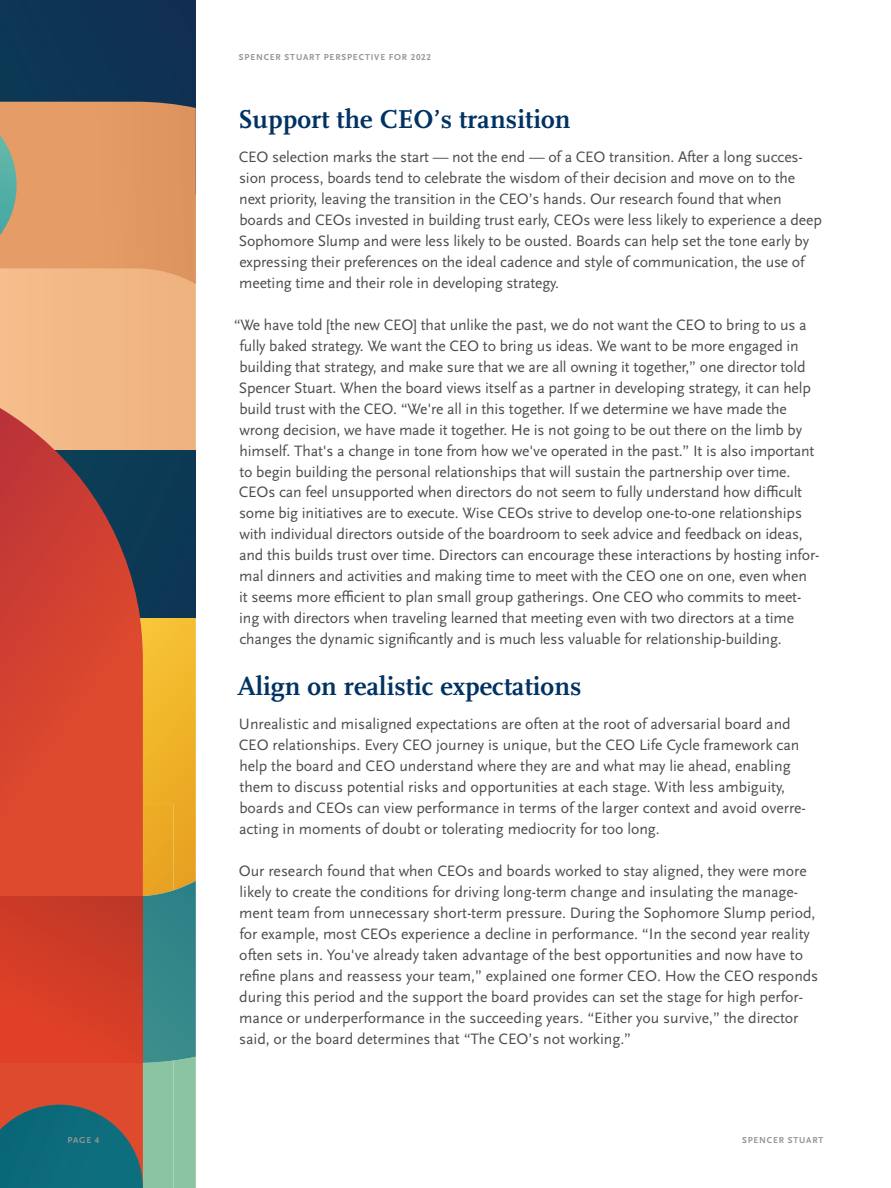
<style>
.page{position:relative;width:891px;height:1188px;background:#fff}
.page>*{position:absolute;margin:0;border:0;box-sizing:border-box;transform-origin:0 0}
.t1{font:700 27px "Scala Pro";letter-spacing:.005em;color:#003262}
.t2{font:15.75px/21px "Scala Sans Pro";letter-spacing:-.01em;color:#4d4d4f}
.t3{font:700 9px "Scala Sans Pro";letter-spacing:.09em;color:#939598}
</style>
<div class="page">
<div style="left:0;top:284px;width:196px;height:166px;background:#f1b785"></div>
<div style="left:0;top:0;width:196px;height:194px;background:#0e3453"></div>
<div style="left:17px;top:450px;width:179px;height:167px;background:#0c3854"></div>
<svg style="left:0;top:408px;width:143px;height:209px"></svg>
<svg style="left:0;top:617px;width:196px;height:571px"></svg>
<svg style="left:0;top:102px;width:196px;height:182px"></svg>
<p class="t3" style="left:239px;top:51px;width:13px">SPENCER</p>
<p class="t3" style="left:284px;top:51px;width:13px">STUART</p>
<p class="t3" style="left:324px;top:51px;width:13px">PERSPECTI</p>
<p class="t3" style="left:374px;top:51px;width:22px">VE FOR</p>
<p class="t3" style="left:411px;top:51px;width:22px">2022</p>
<h1 class="t1" style="left:238px;top:103px;width:334px">Support the CEO’s transition</h1>
<p class="t2" style="left:239px;top:146px;width:585px">CEO selection marks the start — not the end — of a CEO transition. After a long succes&shy;sion process, boards tend to celebrate the wisdom of their decision and move on to the next priority, leaving the transition in the CEO’s hands. Our research found that when boards and CEOs invested in building trust early, CEOs were less likely to experience a deep Sophomore Slump and were less likely to be ousted. Boards can help set the tone early by expressing their preferences on the ideal cadence and style of communication, the use of meeting time and their role in developing strategy.</p>
<p class="t2" style="left:239px;top:314px;width:582px;text-indent:-5px">“We have told [the new CEO] that unlike the past, we do not want the CEO to bring to us a fully baked strategy. We want the CEO to bring us ideas. We want to be more engaged in building that strategy, and make sure that we are all owning it together,” one director told Spencer Stuart. When the board views itself as a partner in developing strategy, it can help build trust with the CEO. “We're all in this together. If we determine we have made the wrong decision, we have made it together. He is not going to be out there on the limb by himself. That's a change in tone from how we've operated in the past.” It is also important to begin building the personal relationships that will sustain the partnership over time.<br>CEOs can feel unsupported when directors do not seem to fully understand how difficult some big initiatives are to execute. Wise CEOs strive to develop one-to-one relationships with individual directors outside of the boardroom to seek advice and feedback on ideas, and this builds trust over time. Directors can encourage these interactions by hosting infor&shy;mal dinners and activities and making time to meet with the CEO one on one, even when<br>it seems more efficient to plan small group gatherings. One CEO who commits to meet&shy;ing with directors when traveling learned that meeting even with two directors at a time changes the dynamic significantly and is much less valuable for relationship-building.</p>
<h1 class="t1" style="left:238px;top:670px;width:346px">Align on realistic expectations</h1>
<p class="t2" style="left:239px;top:713px;width:569px">Unrealistic and misaligned expectations are often at the root of adversarial board and CEO relationships. Every CEO journey is unique, but the CEO Life Cycle framework can help the board and CEO understand where they are and what may lie ahead, enabling them to discuss potential risks and opportunities at each stage. With less ambiguity, boards and CEOs can view performance in terms of the larger context and avoid overre&shy;acting in moments of doubt or tolerating mediocrity for too long.</p>
<p class="t2" style="left:239px;top:860px;width:581px">Our research found that when CEOs and boards worked to stay aligned, they were more likely to create the conditions for driving long-term change and insulating the manage&shy;ment team from unnecessary short-term pressure. During the Sophomore Slump period, for example, most CEOs experience a decline in performance. “In the second year reality often sets in. You've already taken advantage of the best opportunities and now have to refine plans and reassess your team,” explained one former CEO. How the CEO responds during this period and the support the board provides can set the stage for high perfor&shy;mance or underperformance in the succeeding years. “Either you survive,” the director said, or the board determines that “The CEO’s not working.”</p>
<p class="t3" style="left:68px;top:1135px;width:33px">PAGE 4</p>
<p class="t3" style="left:742px;top:1135px;width:83px">SPENCER STUART</p>
</div>
